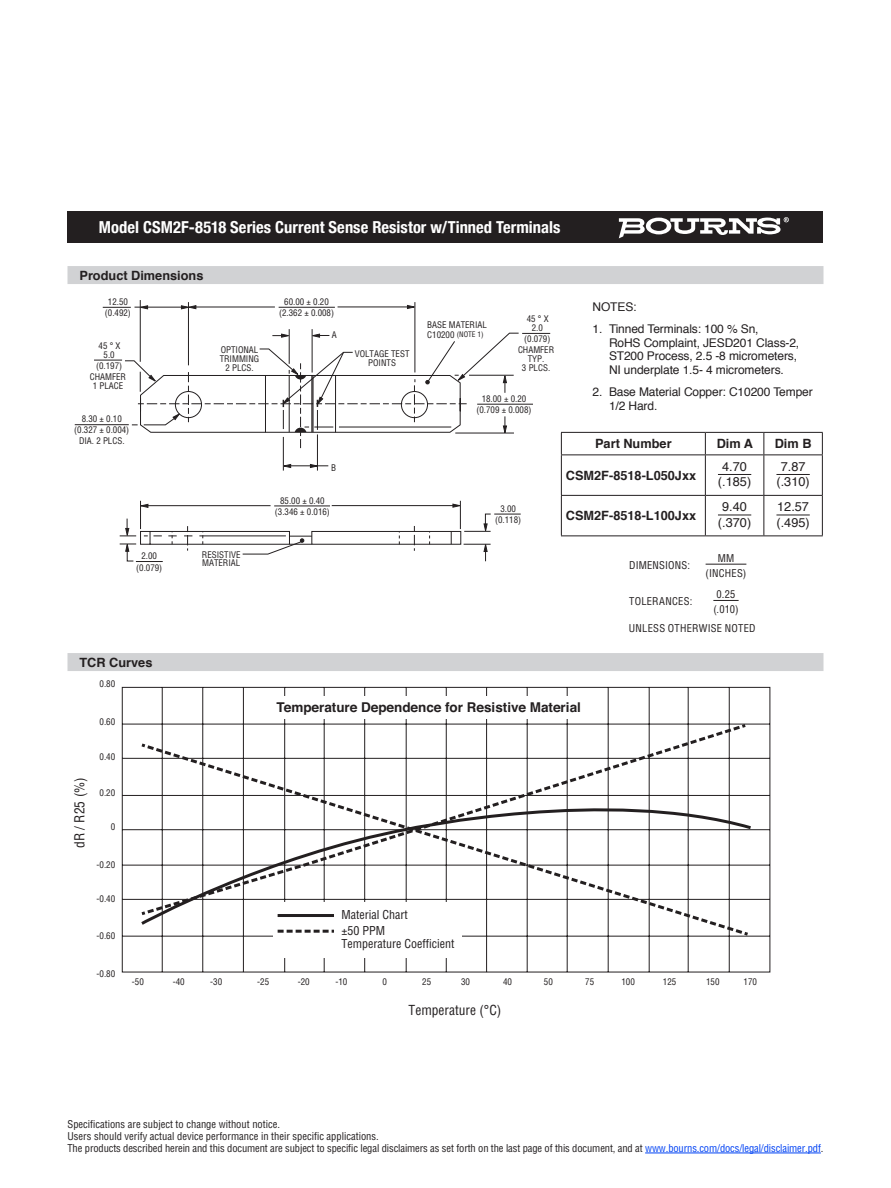
<style>
.page{position:relative;width:891px;height:1188px;background:#fff}
.page>*{position:absolute;margin:0;border:0;box-sizing:border-box;transform-origin:0 0}
.t1{font:700 condensed 16.5px "Helvetica Neue";letter-spacing:.005em;color:#fff}
.t2{font:700 13.5px "Helvetica";color:#231f20}
.t3{font:condensed 13.5px "Helvetica";color:#231f20}
.t4{font:700 12.75px "Helvetica";color:#231f20}
.t5{font:12.75px/15.3px "Helvetica";color:#231f20;text-align:center}
.t6{font:12px/13.5px "Helvetica";letter-spacing:-.01em;color:#231f20}
.t7{font:condensed 12px/16px "Helvetica";color:#231f20}
.t8{font:condensed 10.5px/12px "Helvetica";color:#231f20}
.t9{font:condensed 10.5px/15px "Helvetica";letter-spacing:.02em;color:#231f20;text-align:center}
.t10{font:condensed 9px "Helvetica";color:#231f20}
.t11{font:condensed 8.85px/11.1px "Helvetica";color:#231f20;text-align:center}
.t12{font:condensed 7.35px "Helvetica";color:#231f20}
.s1{font-size:8.85px}
.s2{color:#0042f4}
</style>
<div class="page">
<div style="left:68px;top:212px;width:756px;height:31px;background:#231f20"></div>
<svg style="left:619px;top:217px;width:170px;height:21px"></svg>
<div style="left:68px;top:266px;width:756px;height:18px;background:#d1d2d4"></div>
<hr style="left:415px;top:302px;width:1px;height:70px;background:#231f20">
<svg style="left:407px;top:305px;width:9px;height:4px"></svg>
<hr style="left:195px;top:307px;width:80px;height:1px;background:#231f20">
<hr style="left:338px;top:307px;width:72px;height:1px;background:#231f20">
<hr style="left:188px;top:302px;width:1px;height:63px;background:#231f20">
<hr style="left:279px;top:307px;width:56px;height:1px;background:#231f20">
<svg style="left:282px;top:464px;width:9px;height:4px"></svg>
<svg style="left:310px;top:464px;width:9px;height:4px"></svg>
<hr style="left:290px;top:465px;width:38px;height:1px;background:#231f20">
<svg style="left:103px;top:307px;width:28px;height:1px"></svg>
<hr style="left:140px;top:300px;width:1px;height:62px;background:#231f20">
<svg style="left:139px;top:305px;width:9px;height:4px"></svg>
<svg style="left:181px;top:305px;width:15px;height:4px"></svg>
<hr style="left:135px;top:307px;width:52px;height:1px;background:#231f20">
<hr style="left:75px;top:424px;width:54px;height:1px;background:#231f20">
<hr style="left:289px;top:329px;width:1px;height:35px;background:#231f20">
<hr style="left:312px;top:329px;width:1px;height:44px;background:#231f20">
<hr style="left:317px;top:434px;width:1px;height:37px;background:#231f20">
<hr style="left:283px;top:437px;width:1px;height:34px;background:#231f20">
<svg style="left:94px;top:332px;width:456px;height:116px"></svg>
<svg style="left:120px;top:501px;width:401px;height:61px"></svg>
<hr style="left:561px;top:432px;width:144px;height:1px;background:#231f20">
<svg style="left:561px;top:433px;width:1px;height:21px"></svg>
<hr style="left:705px;top:432px;width:59px;height:1px;background:#231f20">
<svg style="left:705px;top:433px;width:1px;height:21px"></svg>
<hr style="left:764px;top:432px;width:59px;height:1px;background:#231f20">
<svg style="left:764px;top:433px;width:1px;height:21px"></svg>
<svg style="left:822px;top:433px;width:1px;height:21px"></svg>
<hr style="left:561px;top:454px;width:144px;height:1px;background:#231f20">
<hr style="left:561px;top:455px;width:1px;height:40px;background:#231f20">
<hr style="left:705px;top:454px;width:59px;height:1px;background:#231f20">
<hr style="left:705px;top:455px;width:1px;height:40px;background:#231f20">
<hr style="left:764px;top:454px;width:59px;height:1px;background:#231f20">
<hr style="left:561px;top:495px;width:144px;height:1px;background:#231f20">
<hr style="left:561px;top:496px;width:1px;height:40px;background:#231f20">
<hr style="left:705px;top:495px;width:59px;height:1px;background:#231f20">
<hr style="left:705px;top:496px;width:1px;height:40px;background:#231f20">
<hr style="left:764px;top:495px;width:59px;height:1px;background:#231f20">
<hr style="left:561px;top:536px;width:144px;height:1px;background:#231f20">
<hr style="left:705px;top:536px;width:59px;height:1px;background:#231f20">
<hr style="left:764px;top:536px;width:59px;height:1px;background:#231f20">
<hr style="left:764px;top:455px;width:1px;height:40px;background:#231f20">
<hr style="left:822px;top:455px;width:1px;height:40px;background:#231f20">
<hr style="left:764px;top:496px;width:1px;height:40px;background:#231f20">
<hr style="left:822px;top:496px;width:1px;height:40px;background:#231f20">
<hr style="left:718px;top:474px;width:33px;height:1px;background:#231f20">
<hr style="left:776px;top:474px;width:34px;height:1px;background:#231f20">
<hr style="left:718px;top:515px;width:33px;height:1px;background:#231f20">
<hr style="left:776px;top:515px;width:34px;height:1px;background:#231f20">
<hr style="left:706px;top:564px;width:40px;height:1px;background:#231f20">
<svg style="left:713px;top:600px;width:26px;height:1px"></svg>
<div style="left:68px;top:653px;width:756px;height:18px;background:#d1d2d4"></div>
<svg style="left:122px;top:687px;width:648px;height:286px"></svg>
<svg style="left:138px;top:741px;width:5px;height:9px"></svg>
<svg style="left:144px;top:927px;width:595px;height:10px"></svg>
<svg style="left:739px;top:722px;width:12px;height:216px"></svg>
<svg style="left:143px;top:724px;width:600px;height:63px"></svg>
<svg style="left:138px;top:787px;width:616px;height:140px"></svg>
<div style="left:273px;top:902px;width:189px;height:55px;background:#fff"></div>
<hr style="left:278px;top:914px;width:56px;height:3px;background:#231f20">
<svg style="left:278px;top:930px;width:56px;height:3px"></svg>
<div style="left:273px;top:696px;width:315px;height:23px;background:#fff"></div>
<hr style="left:645px;top:1153px;width:176px;height:1px;background:#0042f4">
<h1 class="t1" style="left:99px;top:214px;width:463px">Model CSM2F-8518 Series Current Sense Resistor w/Tinned Terminals</h1>
<p class="t4" style="left:80px;top:265px;width:125px">Product Dimensions</p>
<p class="t11" style="left:105px;top:296px;width:27px">12.50 (0.492)</p>
<p class="t11" style="left:99px;top:340px;width:23px">45 ° X</p>
<p class="t11" style="left:90px;top:372px;width:38px;line-height:8.9px">CHAMFER<br>1 PLACE</p>
<p class="t11" style="left:96px;top:349px;width:27px">5.0 (0.197)</p>
<p class="t11" style="left:74px;top:413px;width:56px">8.30 ± 0.10 (0.327 ± 0.004)<br>DIA. 2 PLCS.</p>
<p class="t11" style="left:220px;top:345px;width:41px;line-height:8.9px">OPTIONAL<br>TRIMMING<br>2 PLCS.</p>
<p class="t11" style="left:136px;top:551px;width:27px">2.00 (0.079)</p>
<p class="t11" style="left:202px;top:550px;width:40px;line-height:8.9px;text-align:left">RESISTIVE<br>MATERIAL</p>
<p class="t4" style="left:80px;top:652px;width:74px">TCR Curves</p>
<p class="t10" style="left:100px;top:678px;width:17px">0.80</p>
<p class="t10" style="left:100px;top:717px;width:17px">0.60</p>
<p class="t3" style="left:71px;top:848px;width:72px;rotate:-90deg">dR / R25 (%)</p>
<p class="t10" style="left:100px;top:751px;width:17px">0.40</p>
<p class="t10" style="left:100px;top:787px;width:17px">0.20</p>
<p class="t10" style="left:111px;top:821px;width:6px">0</p>
<p class="t10" style="left:97px;top:859px;width:20px">-0.20</p>
<p class="t10" style="left:97px;top:893px;width:20px">-0.40</p>
<p class="t10" style="left:97px;top:930px;width:20px">-0.60</p>
<p class="t11" style="left:279px;top:296px;width:56px">60.00 ± 0.20 (2.362 ± 0.008)</p>
<p class="t11" style="left:332px;top:330px;width:6px">A</p>
<p class="t11" style="left:355px;top:349px;width:56px;line-height:8.9px">VOLTAGE TEST<br>POINTS</p>
<p class="t11" style="left:331px;top:462px;width:6px">B</p>
<p class="t11" style="left:275px;top:495px;width:56px">85.00 ± 0.40 (3.346 ± 0.016)</p>
<p class="t11" style="left:427px;top:319px;width:61px">BASE MATERIAL</p>
<p class="t12" style="left:427px;top:330px;width:58px"><span class="s1">C10200</span> (NOTE 1)</p>
<p class="t11" style="left:527px;top:313px;width:23px">45 ° X</p>
<p class="t11" style="left:518px;top:346px;width:38px;line-height:8.9px">CHAMFER<br>TYP.<br>3 PLCS.</p>
<p class="t11" style="left:524px;top:322px;width:27px">2.0 (0.079)</p>
<p class="t11" style="left:477px;top:393px;width:56px">18.00 ± 0.20 (0.709 ± 0.008)</p>
<p class="t11" style="left:495px;top:503px;width:27px">3.00 (0.118)</p>
<p class="t6" style="left:592px;top:300px;width:46px">NOTES:</p>
<p class="t6" style="left:609px;top:322px;width:192px;text-indent:-16px">1. Tinned Terminals: 100 % Sn,<br>RoHS Complaint, JESD201 Class-2, ST200 Process, 2.5 -8 micrometers, NI underplate 1.5- 4 micrometers.</p>
<p class="t6" style="left:609px;top:385px;width:205px;text-indent:-16px">2. Base Material Copper: C10200 Temper<br>1/2 Hard.</p>
<p class="t4" style="left:595px;top:434px;width:78px">Part Number</p>
<p class="t4" style="left:717px;top:434px;width:38px">Dim A</p>
<p class="t4" style="left:775px;top:434px;width:38px">Dim B</p>
<p class="t4" style="left:566px;top:465px;width:132px">CSM2F-8518-L050Jxx</p>
<p class="t5" style="left:718px;top:459px;width:35px">4.70 (.185)</p>
<p class="t5" style="left:776px;top:459px;width:35px">7.87 (.310)</p>
<p class="t4" style="left:566px;top:506px;width:132px">CSM2F-8518-L100Jxx</p>
<p class="t5" style="left:718px;top:500px;width:35px">9.40 (.370)</p>
<p class="t5" style="left:776px;top:500px;width:35px;text-align:left">12.57 (.495)</p>
<p class="t9" style="left:629px;top:558px;width:62px">DIMENSIONS:</p>
<p class="t9" style="left:706px;top:550px;width:42px">MM (INCHES)</p>
<p class="t9" style="left:629px;top:594px;width:65px">TOLERANCES:</p>
<p class="t8" style="left:713px;top:586px;width:27px;line-height:15px">0.25 (.010)</p>
<p class="t9" style="left:629px;top:621px;width:128px">UNLESS OTHERWISE NOTED</p>
<p class="t2" style="left:277px;top:696px;width:306px">Temperature Dependence for Resistive Material</p>
<p class="t7" style="left:341px;top:906px;width:68px">Material Chart ±50 PPM</p>
<p class="t7" style="left:341px;top:936px;width:114px">Temperature Coefficient</p>
<p class="t10" style="left:97px;top:968px;width:20px">-0.80</p>
<p class="t10" style="left:132px;top:976px;width:13px">-50</p>
<p class="t10" style="left:173px;top:976px;width:13px">-40</p>
<p class="t10" style="left:210px;top:976px;width:13px">-30</p>
<p class="t10" style="left:257px;top:976px;width:13px">-25</p>
<p class="t10" style="left:298px;top:976px;width:13px">-20</p>
<p class="t10" style="left:335px;top:976px;width:13px">-10</p>
<p class="t10" style="left:382px;top:976px;width:6px">0</p>
<p class="t10" style="left:422px;top:976px;width:10px">25</p>
<p class="t10" style="left:461px;top:976px;width:10px">30</p>
<p class="t10" style="left:503px;top:976px;width:11px">40</p>
<p class="t10" style="left:544px;top:976px;width:10px">50</p>
<p class="t10" style="left:585px;top:976px;width:10px">75</p>
<p class="t10" style="left:621px;top:976px;width:15px">100</p>
<p class="t10" style="left:663px;top:976px;width:15px">125</p>
<p class="t10" style="left:706px;top:977px;width:15px">150</p>
<p class="t10" style="left:744px;top:976px;width:15px">170</p>
<p class="t3" style="left:409px;top:1001px;width:94px">Temperature (°C)</p>
<p class="t8" style="left:68px;top:1118px;width:757px">Specifications are subject to change without notice.<br>Users should verify actual device performance in their specific applications.<br>The products described herein and this document are subject to specific legal disclaimers as set forth on the last page of this document, and at <span class="s2">www.bourns.com/docs/legal/disclaimer.pdf</span>.</p>
</div>
